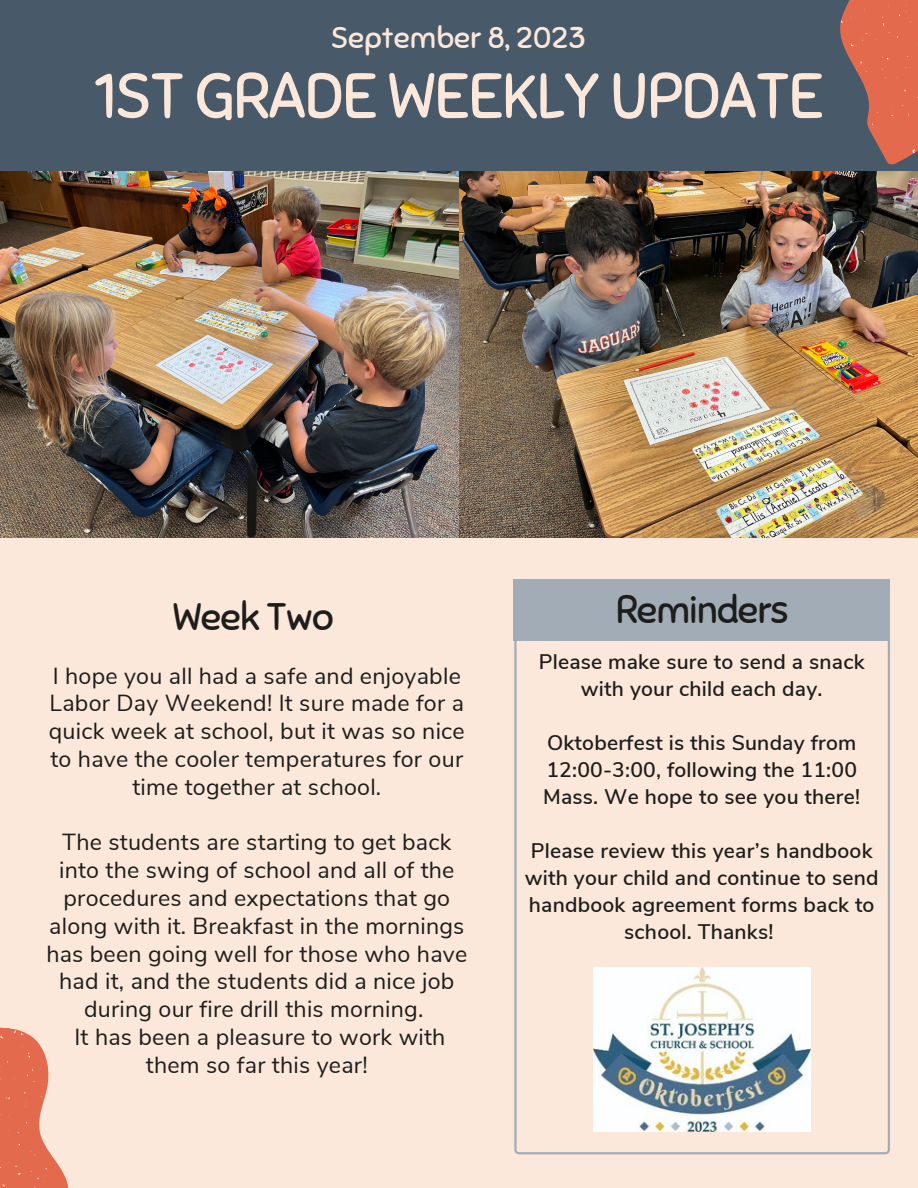
<style>
.page{position:relative;width:918px;height:1188px;background:#fbe8da}
.page>*{position:absolute;margin:0;border:0;box-sizing:border-box;transform-origin:0 0}
.t1{font:63.45px "Sniglet";letter-spacing:-.025em;color:#fbe8da}
.t2{font:38.25px "Sniglet";letter-spacing:-.025em;color:#1d1d1b}
.t3{font:30px "Sniglet";color:#fbe8da}
.t4{font:23.25px/27.8px "Nunito Sans";letter-spacing:.01em;color:#1d1d1b;text-align:center}
.t5{font:600 21px/27px "Nunito Sans";letter-spacing:.01em;color:#1d1d1b;text-align:center}
</style>
<div class="page">
<div style="left:0;top:0;width:918px;height:171px;background:#48596a"></div>
<svg style="left:840px;top:0;width:78px;height:165px"></svg>
<svg style="left:0;top:1027px;width:69px;height:161px"></svg>
<svg style="left:514px;top:641px;width:376px;height:513px"></svg>
<div style="left:513px;top:579px;width:377px;height:62px;background:#a1acb6"></div>
<img style="left:0;top:171px;width:918px;height:367px">
<img style="left:594px;top:968px;width:217px;height:164px">
<p class="t3" style="left:331px;top:19px;width:257px">September 8, 2023</p>
<p class="t1" style="left:94px;top:57px;width:731px">1ST GRADE WEEKLY UPDATE</p>
<p class="t2" style="left:173px;top:593px;width:162px">Week Two</p>
<p class="t2" style="left:616px;top:586px;width:174px">Reminders</p>
<p class="t5" style="left:539px;top:649px;width:327px">Please make sure to send a snack with your child each day.</p>
<p class="t5" style="left:543px;top:730px;width:319px;text-align:left">Oktoberfest is this Sunday from<br>12:00-3:00, following the 11:00<br>Mass. We hope to see you there!</p>
<p class="t5" style="left:525px;top:838px;width:355px">Please review this year’s handbook with your child and continue to send handbook agreement forms back to school. Thanks!</p>
<p class="t4" style="left:49px;top:662px;width:418px">I hope you all had a safe and enjoyable Labor Day Weekend! It sure made for a quick week at school, but it was so nice to have the cooler temperatures for our time together at school.</p>
<p class="t4" style="left:46px;top:829px;width:422px">The students are starting to get back into the swing of school and all of the procedures and expectations that go along with it. Breakfast in the mornings has been going well for those who have had it, and the students did a nice job during our fire drill this morning.</p>
<p class="t4" style="left:74px;top:1023px;width:372px">It has been a pleasure to work with them so far this year!</p>
</div>
